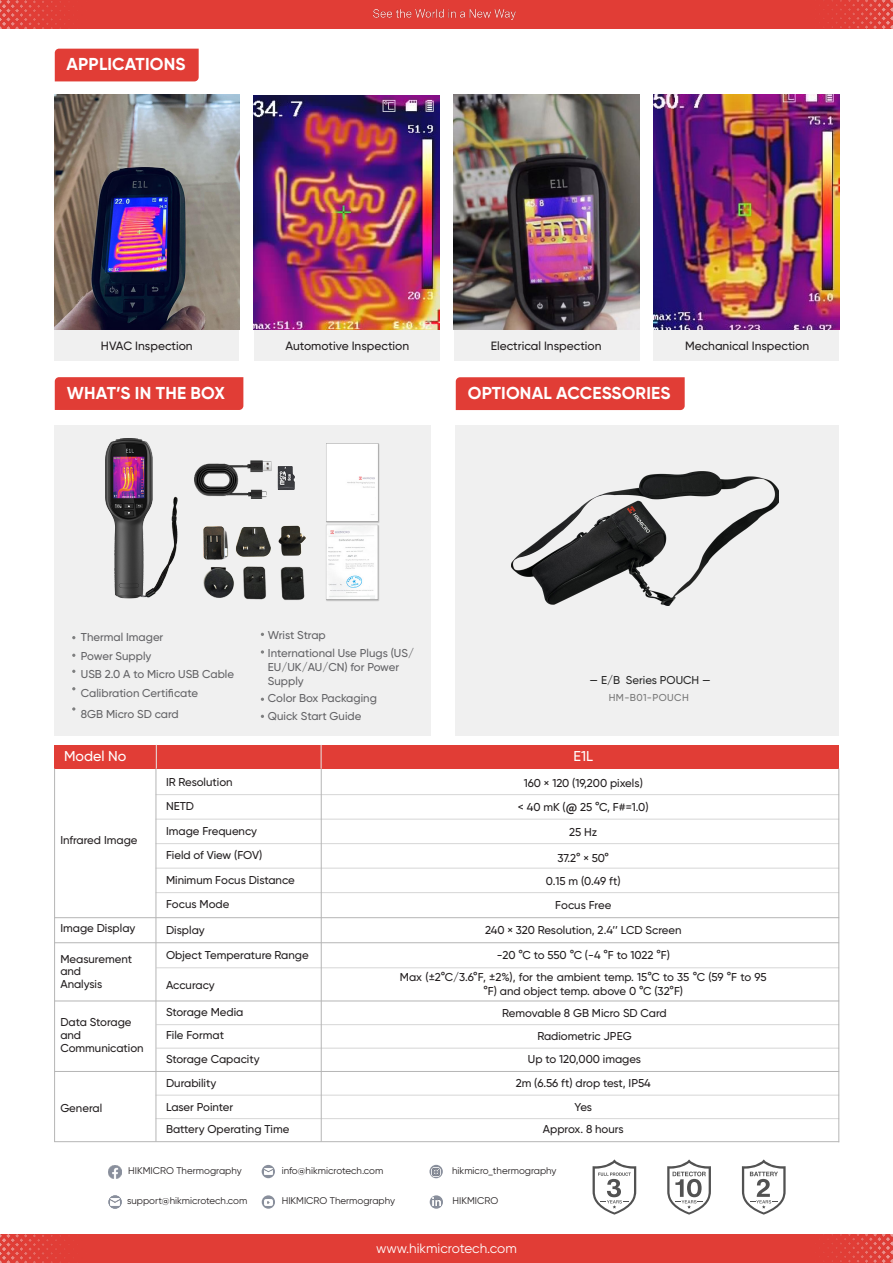
<style>
.page{position:relative;width:893px;height:1263px;background:#fff}
.page>*{position:absolute;margin:0;border:0;box-sizing:border-box;transform-origin:0 0}
.t1{font:700 17.25px "Gilroy";letter-spacing:.01em;color:#fff}
.t2{font:500 14.25px "Gilroy";color:#fff}
.t3{font:13.5px "Gilroy";color:#fff}
.t4{font:500 12px "Gilroy";color:#231f20}
.t5{font:500 11.4px/12.9px "Gilroy";color:#231f20}
.t6{font:500 11.4px/14.2px "Gilroy";color:#636366}
.t7{font:500 11.4px "Gilroy";color:#292929}
.t8{font:500 10.05px "Gilroy";letter-spacing:.035em;color:#787878}
.t9{font:9.75px "Gilroy";color:#231f20}
.s1{font-family:"Noto Sans KR";font-weight:700}
</style>
<div class="page">
<div style="left:0;top:0;width:893px;height:29px;background:#e13d36"></div>
<div style="left:0;top:1234px;width:893px;height:29px;background:#e13d36"></div>
<img style="left:374px;top:9px;width:142px;height:11px">
<img style="left:0;top:0;width:65px;height:29px">
<img style="left:823px;top:0;width:70px;height:29px">
<img style="left:0;top:1234px;width:65px;height:29px">
<img style="left:823px;top:1234px;width:70px;height:29px">
<svg style="left:742px;top:1159px;width:44px;height:55px"></svg>
<svg style="left:593px;top:1159px;width:43px;height:55px"></svg>
<svg style="left:667px;top:1159px;width:44px;height:55px"></svg>
<svg style="left:109px;top:1165px;width:13px;height:13px"></svg>
<svg style="left:262px;top:1165px;width:13px;height:13px"></svg>
<svg style="left:264px;top:1168px;width:8px;height:7px"></svg>
<svg style="left:429px;top:1165px;width:14px;height:13px"></svg>
<svg style="left:432px;top:1167px;width:9px;height:9px"></svg>
<svg style="left:430px;top:1195px;width:13px;height:14px"></svg>
<svg style="left:433px;top:1198px;width:8px;height:8px"></svg>
<svg style="left:262px;top:1195px;width:13px;height:14px"></svg>
<svg style="left:264px;top:1199px;width:9px;height:6px"></svg>
<svg style="left:108px;top:1195px;width:14px;height:14px"></svg>
<svg style="left:111px;top:1199px;width:8px;height:6px"></svg>
<div style="left:54px;top:745px;width:785px;height:23px;background:#e13d36"></div>
<hr style="left:156px;top:819px;width:683px;height:1px;background:#d6d6d6">
<hr style="left:54px;top:917px;width:785px;height:1px;background:#b5b5b5">
<hr style="left:156px;top:868px;width:683px;height:1px;background:#d6d6d6">
<hr style="left:156px;top:1118px;width:683px;height:1px;background:#d6d6d6">
<hr style="left:156px;top:1095px;width:683px;height:1px;background:#d6d6d6">
<hr style="left:156px;top:967px;width:683px;height:1px;background:#d6d6d6">
<hr style="left:156px;top:1024px;width:683px;height:1px;background:#d6d6d6">
<hr style="left:156px;top:1048px;width:683px;height:1px;background:#d6d6d6">
<hr style="left:156px;top:843px;width:683px;height:1px;background:#d6d6d6">
<hr style="left:156px;top:794px;width:683px;height:1px;background:#d6d6d6">
<hr style="left:54px;top:942px;width:785px;height:1px;background:#b5b5b5">
<hr style="left:156px;top:892px;width:683px;height:1px;background:#d6d6d6">
<hr style="left:54px;top:1000px;width:785px;height:1px;background:#b5b5b5">
<hr style="left:54px;top:1141px;width:785px;height:1px;background:#b5b5b5">
<hr style="left:54px;top:1071px;width:785px;height:1px;background:#b5b5b5">
<hr style="left:156px;top:768px;width:1px;height:373px;background:#b5b5b5">
<hr style="left:54px;top:768px;width:1px;height:374px;background:#b5b5b5">
<hr style="left:838px;top:768px;width:1px;height:374px;background:#b5b5b5">
<hr style="left:321px;top:768px;width:1px;height:373px;background:#b5b5b5">
<svg style="left:321px;top:745px;width:1px;height:23px"></svg>
<svg style="left:156px;top:745px;width:1px;height:23px"></svg>
<div style="left:54px;top:330px;width:185px;height:31px;background:#f0f0f0"></div>
<div style="left:254px;top:330px;width:185px;height:31px;background:#f0f0f0"></div>
<div style="left:454px;top:330px;width:185px;height:31px;background:#f0f0f0"></div>
<div style="left:654px;top:330px;width:185px;height:31px;background:#f0f0f0"></div>
<img style="left:54px;top:95px;width:185px;height:234px">
<img style="left:454px;top:95px;width:185px;height:235px">
<img style="left:254px;top:95px;width:185px;height:235px">
<img style="left:654px;top:95px;width:185px;height:235px">
<div style="left:55px;top:49px;width:144px;height:32px;background:#e13d36"></div>
<div style="left:455px;top:426px;width:384px;height:310px;background:#f0f0f0"></div>
<img style="left:512px;top:471px;width:266px;height:135px">
<div style="left:54px;top:426px;width:377px;height:309px;background:#f0f0f0"></div>
<svg style="left:261px;top:650px;width:3px;height:4px"></svg>
<img style="left:105px;top:438px;width:275px;height:163px">
<div style="left:55px;top:377px;width:188px;height:33px;background:#e13d36"></div>
<div style="left:456px;top:377px;width:229px;height:33px;background:#e13d36"></div>
<div style="left:185px;top:446px;width:87px;height:74px;background:#f0f0f0"></div>
<img style="left:194px;top:460px;width:78px;height:38px">
<p class="t1" style="left:67px;top:53px;width:120px">APPLICATIONS</p>
<p class="t4" style="left:101px;top:338px;width:93px">HVAC Inspection</p>
<p class="t4" style="left:285px;top:338px;width:125px">Automotive Inspection</p>
<p class="t4" style="left:491px;top:338px;width:112px">Electrical Inspection</p>
<p class="t4" style="left:685px;top:338px;width:126px">Mechanical Inspection</p>
<p class="t1" style="left:67px;top:382px;width:160px">WHAT’S IN THE BOX</p>
<p class="t1" style="left:468px;top:382px;width:204px">OPTIONAL ACCESSORIES</p>
<p class="t6" style="left:81px;top:630px;width:84px">Thermal Imager</p>
<p class="t6" style="left:81px;top:648px;width:72px">Power Supply</p>
<p class="t6" style="left:81px;top:667px;width:155px">USB 2.0 A to Micro USB Cable</p>
<p class="t6" style="left:81px;top:685px;width:119px">Calibration Certificate</p>
<p class="t6" style="left:81px;top:707px;width:99px">8GB Micro SD card</p>
<p class="t6" style="left:268px;top:628px;width:59px">Wrist Strap</p>
<p class="t6" style="left:268px;top:645px;width:148px">International Use Plugs (US/<br>EU/UK/AU/CN) for Power<br>Supply</p>
<p class="t6" style="left:268px;top:691px;width:110px">Color Box Packaging</p>
<p class="t6" style="left:268px;top:708px;width:95px">Quick Start Guide</p>
<p class="t7" style="left:590px;top:673px;width:123px">— E/B Series POUCH —</p>
<p class="t8" style="left:609px;top:691px;width:82px">HM-B01-POUCH</p>
<p class="t2" style="left:64px;top:747px;width:64px">Model No</p>
<p class="t2" style="left:573px;top:747px;width:21px">E1L</p>
<p class="t5" style="left:166px;top:775px;width:68px">IR Resolution</p>
<p class="t5" style="left:524px;top:776px;width:121px">160 × 120 (19,200 pixels)</p>
<p class="t5" style="left:60px;top:834px;width:79px">Infrared Image</p>
<p class="t5" style="left:60px;top:921px;width:77px">Image Display</p>
<p class="t5" style="left:60px;top:952px;width:73px">Measurement</p>
<p class="t5" style="left:60px;top:965px;width:43px">and<br>Analysis</p>
<p class="t5" style="left:60px;top:1015px;width:73px">Data Storage</p>
<p class="t5" style="left:60px;top:1028px;width:85px">and<br>Communication</p>
<p class="t5" style="left:60px;top:1101px;width:43px">General</p>
<p class="t5" style="left:166px;top:799px;width:30px">NETD</p>
<p class="t5" style="left:166px;top:824px;width:93px">Image Frequency</p>
<p class="t5" style="left:166px;top:848px;width:98px">Field of View (FOV)</p>
<p class="t5" style="left:166px;top:873px;width:130px">Minimum Focus Distance</p>
<p class="t5" style="left:166px;top:898px;width:65px">Focus Mode</p>
<p class="t5" style="left:166px;top:923px;width:40px">Display</p>
<p class="t5" style="left:166px;top:948px;width:144px">Object Temperature Range</p>
<p class="t5" style="left:166px;top:978px;width:50px">Accuracy</p>
<p class="t5" style="left:166px;top:1006px;width:79px">Storage Media</p>
<p class="t5" style="left:166px;top:1028px;width:60px">File Format</p>
<p class="t5" style="left:166px;top:1052px;width:95px">Storage Capacity</p>
<p class="t5" style="left:166px;top:1076px;width:52px">Durability</p>
<p class="t5" style="left:166px;top:1100px;width:69px">Laser Pointer</p>
<p class="t5" style="left:166px;top:1122px;width:125px">Battery Operating Time</p>
<p class="t5" style="left:518px;top:801px;width:132px">&lt; 40 mK (<span class="s1">@</span> 25 °C, F#=1.0)</p>
<p class="t5" style="left:569px;top:826px;width:30px">25 Hz</p>
<p class="t5" style="left:558px;top:851px;width:53px">37.2° × 50°</p>
<p class="t5" style="left:555px;top:898px;width:58px">Focus Free</p>
<p class="t5" style="left:485px;top:924px;width:198px">240 × 320 Resolution, 2.4’’ LCD Screen</p>
<p class="t5" style="left:497px;top:948px;width:175px">-20 °C to 550 °C (-4 °F to 1022 °F)</p>
<p class="t5" style="left:400px;top:970px;width:368px;line-height:13.6px;text-align:center">Max (±2°C/3.6°F, ±2%), for the ambient temp. 15°C to 35 °C (59 °F to 95 °F) and object temp. above 0 °C (32°F)</p>
<p class="t5" style="left:546px;top:874px;width:76px">0.15 m (0.49 ft)</p>
<p class="t5" style="left:502px;top:1006px;width:166px">Removable 8 GB Micro SD Card</p>
<p class="t5" style="left:537px;top:1029px;width:96px">Radiometric JPEG</p>
<p class="t5" style="left:528px;top:1052px;width:115px">Up to 120,000 images</p>
<p class="t5" style="left:516px;top:1076px;width:137px">2m (6.56 ft) drop test, IP54</p>
<p class="t5" style="left:543px;top:1123px;width:82px">Approx. 8 hours</p>
<p class="t5" style="left:575px;top:1100px;width:19px">Yes</p>
<p class="t9" style="left:128px;top:1165px;width:115px">HIKMICRO Thermography</p>
<p class="t9" style="left:282px;top:1165px;width:103px">info@hikmicrotech.com</p>
<p class="t9" style="left:452px;top:1165px;width:106px">hikmicro_thermography</p>
<p class="t9" style="left:127px;top:1194px;width:122px">support@hikmicrotech.com</p>
<p class="t9" style="left:282px;top:1194px;width:115px">HIKMICRO Thermography</p>
<p class="t9" style="left:453px;top:1194px;width:47px">HIKMICRO</p>
<p class="t3" style="left:376px;top:1240px;width:142px">www.hikmicrotech.com</p>
</div>
